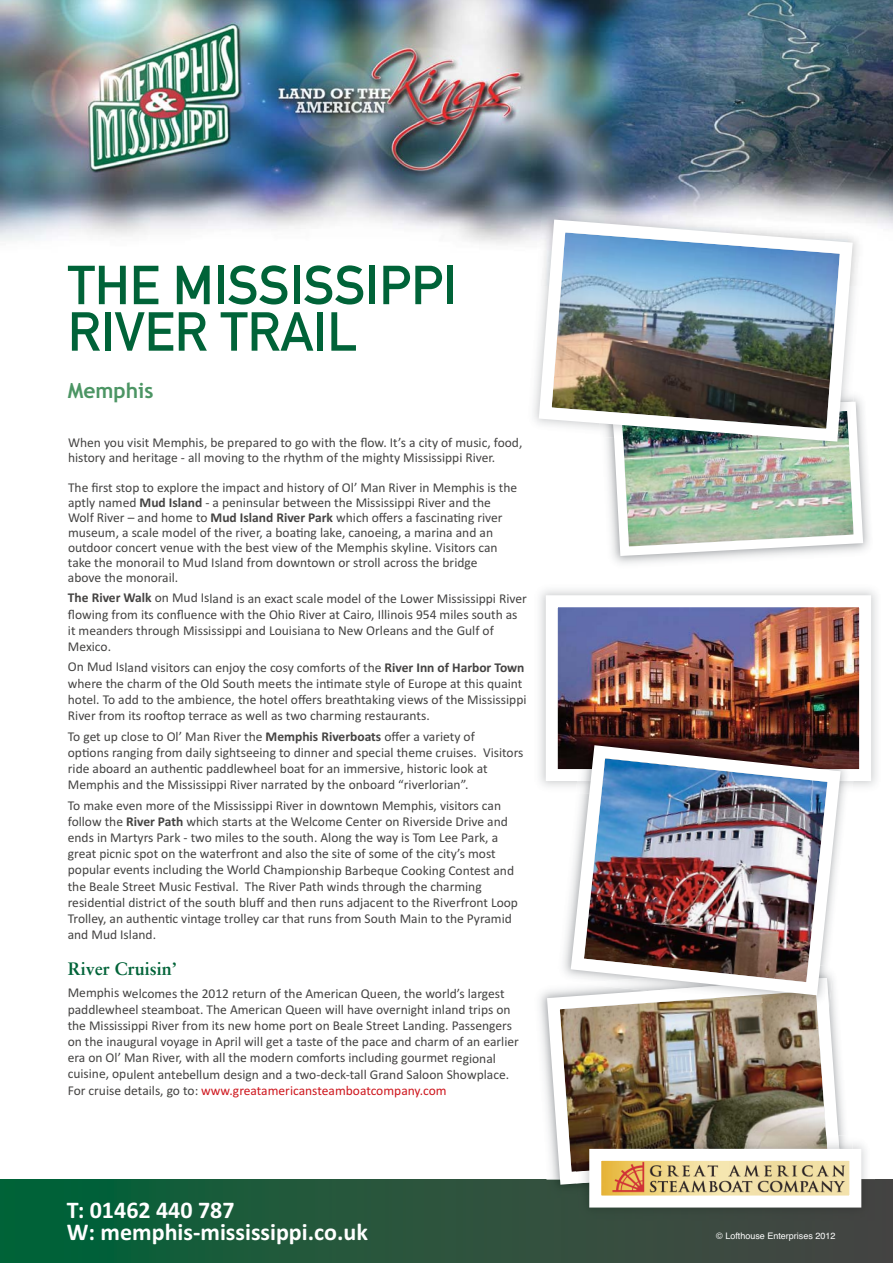
<style>
.page{position:relative;width:893px;height:1263px;background:#fff}
.page>*{position:absolute;margin:0;border:0;box-sizing:border-box;transform-origin:0 0}
.t1{font:54px/46.5px "DIN Mittelschrift";color:#006338}
.t2{font:700 24px/22.5px "Calibri";color:#fff}
.t3{font:700 21px "Trebuchet MS";color:#4c9564}
.t4{font:700 18px "Sabon";color:#006338}
.t5{font:13.5px/16.2px "Calibri";color:#444342}
.t6{font:9px "Helvetica";color:#fff}
.s1{font-weight:700}
.s2{color:#ce171e}
</style>
<div class="page">
<img style="left:1px;top:0;width:891px;height:244px">
<div style="left:0;top:1179px;width:892px;height:83px;background:linear-gradient(to right,#046338,#4c4443)"></div>
<img style="left:546px;top:1191px;width:30px;height:8px">
<img style="left:540px;top:989px;width:305px;height:202px">
<img style="left:559px;top:608px;width:299px;height:160px">
<div style="left:546px;top:595px;width:325px;height:186px;border:12px solid #fff"></div>
<img style="left:608px;top:408px;width:260px;height:153px">
<img style="left:536px;top:205px;width:331px;height:39px">
<img style="left:622px;top:448px;width:227px;height:8px">
<img style="left:532px;top:213px;width:327px;height:235px">
<img style="left:574px;top:1002px;width:260px;height:7px">
<img style="left:648px;top:1002px;width:181px;height:8px">
<img style="left:715px;top:1002px;width:102px;height:7px">
<img style="left:847px;top:769px;width:7px;height:22px">
<img style="left:578px;top:731px;width:277px;height:38px">
<img style="left:564px;top:739px;width:283px;height:263px">
<div style="left:576px;top:1179px;width:298px;height:42px;background:#3b473f"></div>
<img style="left:840px;top:1135px;width:15px;height:14px">
<img style="left:576px;top:1184px;width:13px;height:13px">
<img style="left:576px;top:1135px;width:264px;height:49px">
<img style="left:576px;top:1135px;width:251px;height:37px">
<img style="left:602px;top:1162px;width:246px;height:33px">
<div style="left:589px;top:1149px;width:272px;height:59px;border:12px solid #fff"></div>
<h1 class="t1" style="left:68px;top:267px;width:391px">THE MISSISSIPPI<br>RIVER TRAIL</h1>
<h3 class="t3" style="left:68px;top:379px;width:87px">Memphis</h3>
<p class="t5" style="left:68px;top:436px;width:456px;line-height:15px">When you visit Memphis, be prepared to go with the flow. It’s a city of music, food, history and heritage - all moving to the rhythm of the mighty Mississippi River.</p>
<p class="t5" style="left:68px;top:481px;width:451px;line-height:15px">The first stop to explore the impact and history of Ol’ Man River in Memphis is the aptly named <span class="s1">Mud Island</span> - a peninsular between the Mississippi River and the Wolf River – and home to <span class="s1">Mud Island River Park</span> which offers a fascinating river museum, a scale model of the river, a boating lake, canoeing, a marina and an outdoor concert venue with the best view of the Memphis skyline. Visitors can take the monorail to Mud Island from downtown or stroll across the bridge<br>above the monorail.</p>
<p class="t5" style="left:68px;top:591px;width:460px"><span class="s1">The River Walk</span> on Mud Island is an exact scale model of the Lower Mississippi River flowing from its confluence with the Ohio River at Cairo, Illinois 954 miles south as it meanders through Mississippi and Louisiana to New Orleans and the Gulf of Mexico.</p>
<p class="t5" style="left:68px;top:660px;width:460px">On Mud Island visitors can enjoy the cosy comforts of the <span class="s1">River Inn of Harbor Town </span>where the charm of the Old South meets the intimate style of Europe at this quaint hotel. To add to the ambience, the hotel offers breathtaking views of the Mississippi River from its rooftop terrace as well as two charming restaurants.</p>
<p class="t5" style="left:68px;top:729px;width:457px">To get up close to Ol’ Man River the <span class="s1">Memphis Riverboats</span> offer a variety of<br>options ranging from daily sightseeing to dinner and special theme cruises. Visitors ride aboard an authentic paddlewheel boat for an immersive, historic look at Memphis and the Mississippi River narrated by the onboard “riverlorian”.</p>
<p class="t5" style="left:68px;top:798px;width:452px">To make even more of the Mississippi River in downtown Memphis, visitors can follow the <span class="s1">River Path</span> which starts at the Welcome Center on Riverside Drive and ends in Martyrs Park - two miles to the south. Along the way is Tom Lee Park, a great picnic spot on the waterfront and also the site of some of the city’s most popular events including the World Championship Barbeque Cooking Contest and the Beale Street Music Festival. The River Path winds through the charming residential district of the south bluff and then runs adjacent to the Riverfront Loop Trolley, an authentic vintage trolley car that runs from South Main to the Pyramid and Mud Island.</p>
<h3 class="t4" style="left:68px;top:961px;width:110px">River Cruisin’</h3>
<p class="t5" style="left:68px;top:986px;width:453px">Memphis welcomes the 2012 return of the American Queen, the world’s largest paddlewheel steamboat. The American Queen will have overnight inland trips on the Mississippi River from its new home port on Beale Street Landing. Passengers on the inaugural voyage in April will get a taste of the pace and charm of an earlier era on Ol’ Man River, with all the modern comforts including gourmet regional cuisine, opulent antebellum design and a two-deck-tall Grand Saloon Showplace.<br>For cruise details, go to: <span class="s2">www.greatamericansteamboatcompany.com</span></p>
<h2 class="t2" style="left:67px;top:1198px;width:303px">T: 01462 440 787<br>W: memphis-mississippi.co.uk</h2>
<p class="t6" style="left:716px;top:1233px;width:121px">© Lofthouse Enterprises 2012</p>
</div>
